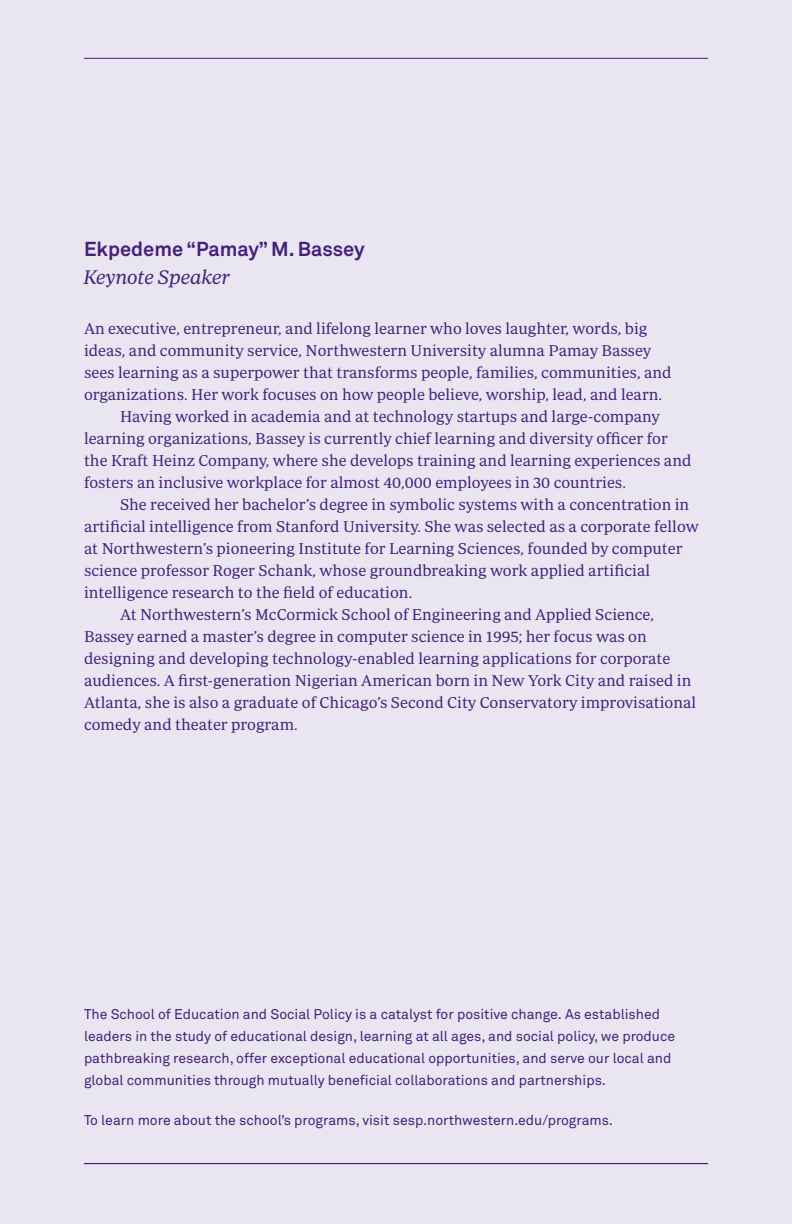
<style>
.page{position:relative;width:792px;height:1224px;background:#e9e6f1}
.page>*{position:absolute;margin:0;border:0;box-sizing:border-box;transform-origin:0 0}
._03_name{font:700 20px "Akkurat Pro";color:#43217a}
._05_ital_degree_awar{font:20px "Periodico Text Lg It";color:#43217a}
._04_description{font:16px/22px "Periodico Text Lg";color:#43217a}
.body_program_body{font:14px/22px "Akkurat Pro";color:#43217a}
</style>
<div class="page">
<hr style="left:84px;top:1163px;width:624px;height:1px;background:#43217a">
<hr style="left:84px;top:58px;width:624px;height:1px;background:#43217a">
<p class="_03_name" style="left:84px;top:236px;width:282px">Ekpedeme “Pamay” M. Bassey</p>
<p class="_05_ital_degree_awar" style="left:84px;top:266px;width:148px">Keynote Speaker</p>
<p class="_04_description" style="left:84px;top:317px;width:589px">An executive, entrepreneur, and lifelong learner who loves laughter, words, big ideas, and community service, Northwestern University alumna Pamay Bassey sees learning as a superpower that transforms people, families, communities, and organizations. Her work focuses on how people believe, worship, lead, and learn.</p>
<p class="_04_description" style="left:84px;top:405px;width:609px;text-indent:36px">Having worked in academia and at technology startups and large-company learning organizations, Bassey is currently chief learning and diversity officer for the Kraft Heinz Company, where she develops training and learning experiences and fosters an inclusive workplace for almost 40,000 employees in 30 countries.</p>
<p class="_04_description" style="left:84px;top:493px;width:616px;text-indent:36px">She received her bachelor’s degree in symbolic systems with a concentration in artificial intelligence from Stanford University. She was selected as a corporate fellow at Northwestern’s pioneering Institute for Learning Sciences, founded by computer science professor Roger Schank, whose groundbreaking work applied artificial intelligence research to the field of education.</p>
<p class="_04_description" style="left:84px;top:603px;width:614px;text-indent:36px">At Northwestern’s McCormick School of Engineering and Applied Science, Bassey earned a master’s degree in computer science in 1995; her focus was on designing and developing technology-enabled learning applications for corporate audiences. A first-generation Nigerian American born in New York City and raised in Atlanta, she is also a graduate of Chicago’s Second City Conservatory improvisational comedy and theater program.</p>
<p class="body_program_body" style="left:84px;top:1003px;width:593px">The School of Education and Social Policy is a catalyst for positive change. As established leaders in the study of educational design, learning at all ages, and social policy, we produce pathbreaking research, offer exceptional educational opportunities, and serve our local and global communities through mutually beneficial collaborations and partnerships.</p>
<p class="body_program_body" style="left:84px;top:1109px;width:530px">To learn more about the school’s programs, visit sesp.northwestern.edu/programs.</p>
</div>
